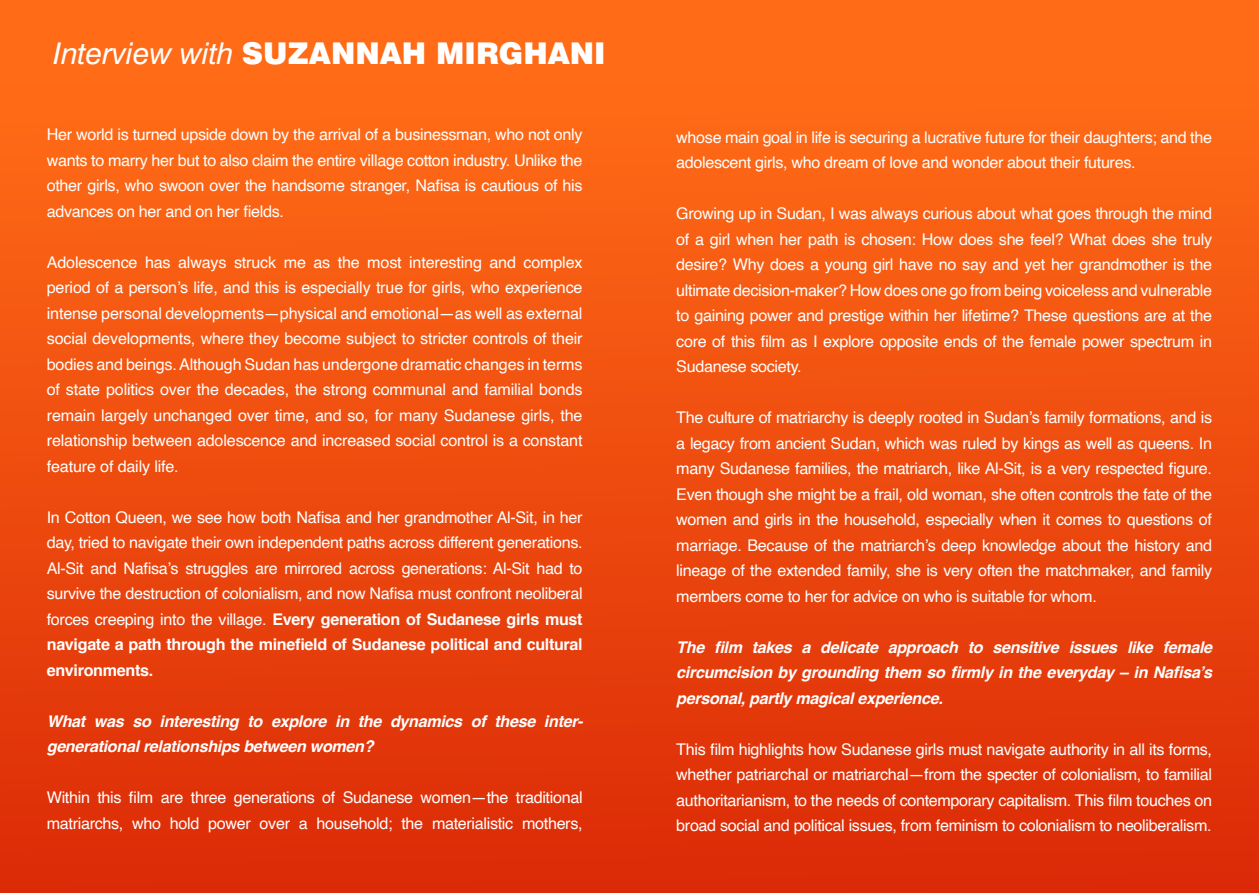
<style>
.page{position:relative;width:1259px;height:893px;background:#ff6b17}
.page>*{position:absolute;margin:0;border:0;box-sizing:border-box;transform-origin:0 0}
.t1{font:900 30px "Swiss 721 BT";color:#fff}
.t2{font:16.2px/25.5px "Helvetica";letter-spacing:-.02em;color:#fff;text-align:justify}
.t3{font:italic 700 16.2px/25.5px "Helvetica";letter-spacing:-.02em;color:#fff}
.s1{font-weight:400;font-style:italic}
.s2{font-weight:700}
</style>
<div class="page">
<div style="left:0;top:84px;width:1259px;height:809px;background:linear-gradient(to bottom,#ff6c17,#db2a07)"></div>
<h1 class="t1" style="left:54px;top:35px;width:553px"><span class="s1">Interview with</span> SUZANNAH MIRGHANI</h1>
<p class="t2" style="left:47px;top:122px;width:537px">Her world is turned upside down by the arrival of a businessman, who not only wants to marry her but to also claim the entire village cotton industry. Unlike the other girls, who swoon over the handsome stranger, Nafisa is cautious of his advances on her and on her fields.</p>
<p class="t2" style="left:47px;top:250px;width:537px">Adolescence has always struck me as the most interesting and complex period of a person’s life, and this is especially true for girls, who experience intense personal developments—physical and emotional—as well as external social developments, where they become subject to stricter controls of their bodies and beings. Although Sudan has undergone dramatic changes in terms of state politics over the decades, the strong communal and familial bonds remain largely unchanged over time, and so, for many Sudanese girls, the relationship between adolescence and increased social control is a constant feature of daily life.</p>
<p class="t2" style="left:47px;top:505px;width:537px">In Cotton Queen, we see how both Nafisa and her grandmother Al-Sit, in her day, tried to navigate their own independent paths across different generations.<br>Al-Sit and Nafisa’s struggles are mirrored across generations: Al-Sit had to survive the destruction of colonialism, and now Nafisa must confront neoliberal forces creeping into the village. <span class="s2">Every generation of Sudanese girls must navigate a path through the minefield of Sudanese political and cultural environments.</span></p>
<p class="t3" style="left:47px;top:710px;width:538px">What was so interesting to explore in the dynamics of these inter&shy;generational relationships between women?</p>
<p class="t2" style="left:47px;top:785px;width:537px">Within this film are three generations of Sudanese women—the traditional matriarchs, who hold power over a household; the materialistic mothers,</p>
<p class="t2" style="left:676px;top:125px;width:537px">whose main goal in life is securing a lucrative future for their daughters; and the adolescent girls, who dream of love and wonder about their futures.</p>
<p class="t2" style="left:676px;top:201px;width:537px">Growing up in Sudan, I was always curious about what goes through the mind of a girl when her path is chosen: How does she feel? What does she truly desire? Why does a young girl have no say and yet her grandmother is the ultimate decision-maker? How does one go from being voiceless and vulnerable to gaining power and prestige within her lifetime? These questions are at the core of this film as I explore opposite ends of the female power spectrum in Sudanese society.</p>
<p class="t2" style="left:676px;top:405px;width:537px">The culture of matriarchy is deeply rooted in Sudan’s family formations, and is a legacy from ancient Sudan, which was ruled by kings as well as queens. In many Sudanese families, the matriarch, like Al-Sit, is a very respected figure.<br>Even though she might be a frail, old woman, she often controls the fate of the women and girls in the household, especially when it comes to questions of marriage. Because of the matriarch’s deep knowledge about the history and lineage of the extended family, she is very often the matchmaker, and family members come to her for advice on who is suitable for whom.</p>
<p class="t3" style="left:676px;top:636px;width:537px;text-align:justify">The film takes a delicate approach to sensitive issues like female circumcision by grounding them so firmly in the everyday – in Nafisa’s personal, partly magical experience.</p>
<p class="t2" style="left:676px;top:737px;width:537px">This film highlights how Sudanese girls must navigate authority in all its forms, whether patriarchal or matriarchal—from the specter of colonialism, to familial authoritarianism, to the needs of contemporary capitalism. This film touches on broad social and political issues, from feminism to colonialism to neoliberalism.</p>
</div>
